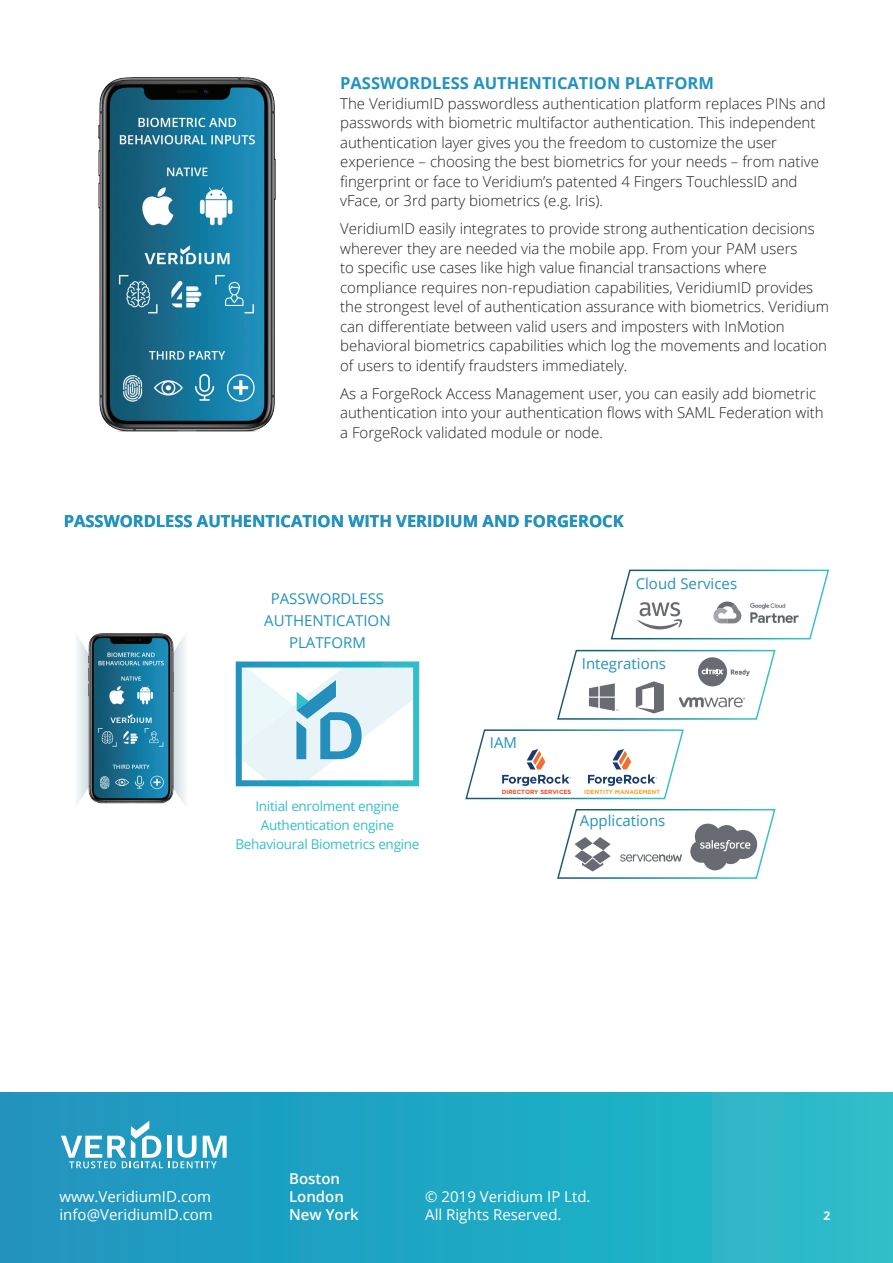
<style>
.page{position:relative;width:893px;height:1263px;background:#fff}
.page>*{position:absolute;margin:0;border:0;box-sizing:border-box;transform-origin:0 0}
.t1{font:700 16.5px "Open Sans";color:#2293be}
.t2{font:300 15px/19.5px "Open Sans";color:#231f20}
.t3{font:15px/18px "Open Sans";color:#fff}
.t4{font:15px/22.2px "Open Sans";color:#2293be;text-align:center}
.t5{font:600 15px/18px "Open Sans";color:#fff}
.t6{font:13.5px/19.2px "Open Sans";letter-spacing:-.02em;color:#33c0c9;text-align:center}
.t7{font:700 12px "Open Sans";color:#fff}
.t8{font:700 6px "Gotham";letter-spacing:-.01em;color:#f9a232}
.t9{font:700 6px "Gotham";color:#f04b27}
</style>
<div class="page">
<div style="left:0;top:1093px;width:893px;height:170px;background:linear-gradient(to right,#1b92be,#29bec9)"></div>
<hr style="left:167px;top:1136px;width:4px;height:22px;background:#fff">
<svg style="left:61px;top:1121px;width:102px;height:47px"></svg>
<svg style="left:169px;top:1135px;width:58px;height:33px"></svg>
<img style="left:98px;top:77px;width:178px;height:355px">
<svg style="left:557px;top:649px;width:219px;height:71px"></svg>
<svg style="left:557px;top:809px;width:219px;height:70px"></svg>
<svg style="left:610px;top:569px;width:220px;height:71px"></svg>
<svg style="left:465px;top:729px;width:219px;height:71px"></svg>
<svg style="left:77px;top:635px;width:108px;height:170px"></svg>
<img style="left:87px;top:633px;width:87px;height:170px">
<svg style="left:236px;top:661px;width:183px;height:125px"></svg>
<p class="t1" style="left:340px;top:71px;width:375px">PASSWORDLESS AUTHENTICATION PLATFORM</p>
<p class="t2" style="left:340px;top:94px;width:487px">The VeridiumID passwordless authentication platform replaces PINs and passwords with biometric multifactor authentication. This independent authentication layer gives you the freedom to customize the user experience – choosing the best biometrics for your needs – from native fingerprint or face to Veridium’s patented 4 Fingers TouchlessID and vFace, or 3rd party biometrics (e.g. Iris).</p>
<p class="t2" style="left:340px;top:218px;width:490px">VeridiumID easily integrates to provide strong authentication decisions wherever they are needed via the mobile app. From your PAM users<br>to specific use cases like high value financial transactions where compliance requires non-repudiation capabilities, VeridiumID provides the strongest level of authentication assurance with biometrics. Veridium can differentiate between valid users and imposters with InMotion behavioral biometrics capabilities which log the movements and location of users to identify fraudsters immediately.</p>
<p class="t2" style="left:340px;top:383px;width:485px">As a ForgeRock Access Management user, you can easily add biometric authentication into your authentication flows with SAML Federation with a ForgeRock validated module or node.</p>
<p class="t1" style="left:64px;top:509px;width:561px">PASSWORDLESS AUTHENTICATION WITH VERIDIUM AND FORGEROCK</p>
<p class="t4" style="left:264px;top:587px;width:128px">PASSWORDLESS<br>AUTHENTICATION<br>PLATFORM</p>
<p class="t4" style="left:636px;top:572px;width:103px">Cloud Services</p>
<p class="t4" style="left:490px;top:731px;width:29px">IAM</p>
<p class="t4" style="left:582px;top:652px;width:86px">Integrations</p>
<p class="t6" style="left:235px;top:796px;width:186px">Initial enrolment engine<br>Authentication engine<br>Behavioural Biometrics engine</p>
<p class="t9" style="left:502px;top:788px;width:71px">DIRECTORY SERVICES</p>
<p class="t8" style="left:584px;top:788px;width:78px">IDENTITY MANAGEMENT</p>
<p class="t4" style="left:580px;top:809px;width:87px">Applications</p>
<p class="t3" style="left:60px;top:1187px;width:155px">www.VeridiumID.com info@VeridiumID.com</p>
<p class="t5" style="left:289px;top:1169px;width:71px">Boston<br>London<br>New York</p>
<p class="t3" style="left:425px;top:1187px;width:167px">© 2019 Veridium IP Ltd.<br>All Rights Reserved.</p>
<p class="t7" style="left:824px;top:1207px;width:8px">2</p>
</div>
